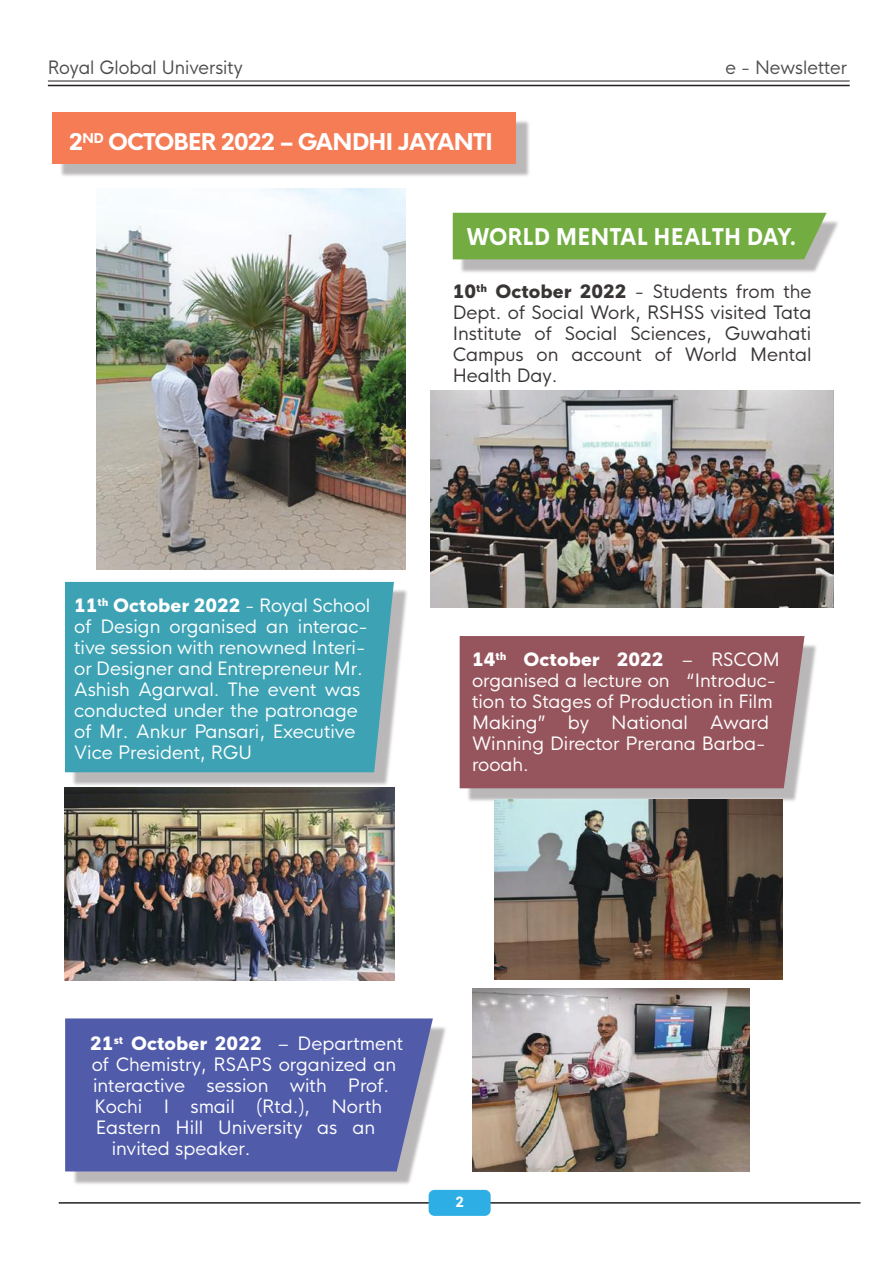
<style>
.page{position:relative;width:893px;height:1263px;background:#fff}
.page>*{position:absolute;margin:0;border:0;box-sizing:border-box;transform-origin:0 0}
.t1{font:800 22.5px "HK Nova";letter-spacing:-.055em;color:#fff}
.t2{font:800 22.5px "HK Nova";color:#fff;scale:.92 1}
.t3{font:18px/21px "HK Nova";color:#fff}
.t4{font:18px/21px "HK Nova";color:#393535;text-align:justify}
.t5{font:18px "HK Nova";color:#4e4b4c;scale:.96 1}
.t6{font:800 18px "HK Nova";color:#fff}
.t7{font:800 13.8px "HK Nova";color:#fff}
.s1{font-weight:800}
.s2{font-weight:400}
</style>
<div class="page">
<img style="left:61px;top:121px;width:468px;height:55px">
<div style="left:52px;top:112px;width:464px;height:52px;background:#f67c55"></div>
<hr style="left:59px;top:1202px;width:801px;height:1px;background:#241f1f">
<hr style="left:48px;top:85px;width:802px;height:1px;background:#241f1f">
<hr style="left:48px;top:81px;width:802px;height:1px;background:#241f1f">
<div style="left:429px;top:1190px;width:62px;height:26px;background:#2daee4;border-radius:6px"></div>
<img style="left:97px;top:189px;width:308px;height:381px">
<img style="left:459px;top:221px;width:379px;height:52px">
<div style="left:453px;top:213px;width:374px;height:46px;background:#73ad41"></div>
<img style="left:431px;top:391px;width:402px;height:216px">
<img style="left:64px;top:787px;width:331px;height:194px">
<img style="left:71px;top:590px;width:336px;height:195px">
<div style="left:65px;top:582px;width:329px;height:190px;background:#3ca2b4"></div>
<img style="left:494px;top:803px;width:288px;height:176px">
<img style="left:466px;top:645px;width:351px;height:158px">
<div style="left:460px;top:636px;width:345px;height:152px;background:#96555d"></div>
<img style="left:71px;top:1027px;width:375px;height:157px">
<div style="left:65px;top:1018px;width:368px;height:153px;background:#505baa"></div>
<img style="left:472px;top:989px;width:278px;height:182px">
<p class="t5" style="left:48px;top:51px;width:204px">Royal Global University</p>
<p class="t5" style="left:726px;top:51px;width:128px">e - Newsletter</p>
<p class="t1" style="left:69px;top:123px;width:426px">2<sup>ND</sup> OCTOBER 2022 – GANDHI JAYANTI</p>
<p class="t2" style="left:467px;top:217px;width:360px">WORLD MENTAL HEALTH DAY.</p>
<p class="t3" style="left:74px;top:593px;width:298px"><span class="s1">11</span><sup>th</sup> <span class="s1">October 2022</span> - Royal School of Design organised an interac&shy;tive session with renowned Interi&shy;or Designer and Entrepreneur Mr.<br>Ashish Agarwal. The event was conducted under the patronage of Mr. Ankur Pansari, Executive<br>Vice President, RGU</p>
<p class="t4" style="left:453px;top:279px;width:360px"><span class="s1">10</span><sup>th</sup> <span class="s1">October 2022</span> - Students from the Dept. of Social Work, RSHSS visited Tata Institute of Social Sciences, Guwahati Campus on account of World Mental Health Day.</p>
<p class="t3" style="left:472px;top:647px;width:309px"><span class="s1">14</span><sup>th</sup> <span class="s1">October 2022</span> – RSCOM organised a lecture on “Introduc&shy;tion to Stages of Production in Film<br>Making” by National Award<br>Winning Director Prerana Barba&shy;rooah.</p>
<p class="t6" style="left:90px;top:1027px;width:314px">21<sup>st</sup> October 2022 <span class="s2">– Department</span></p>
<p class="t3" style="left:92px;top:1052px;width:306px">of Chemistry, RSAPS organized an</p>
<p class="t3" style="left:93px;top:1073px;width:298px">interactive session with Prof.</p>
<p class="t3" style="left:94px;top:1094px;width:289px">Kochi I smail (Rtd.), North</p>
<p class="t3" style="left:96px;top:1115px;width:281px">Eastern Hill University as an</p>
<p class="t3" style="left:112px;top:1136px;width:140px">invited speaker.</p>
<p class="t7" style="left:456px;top:1190px;width:10px">2</p>
</div>
